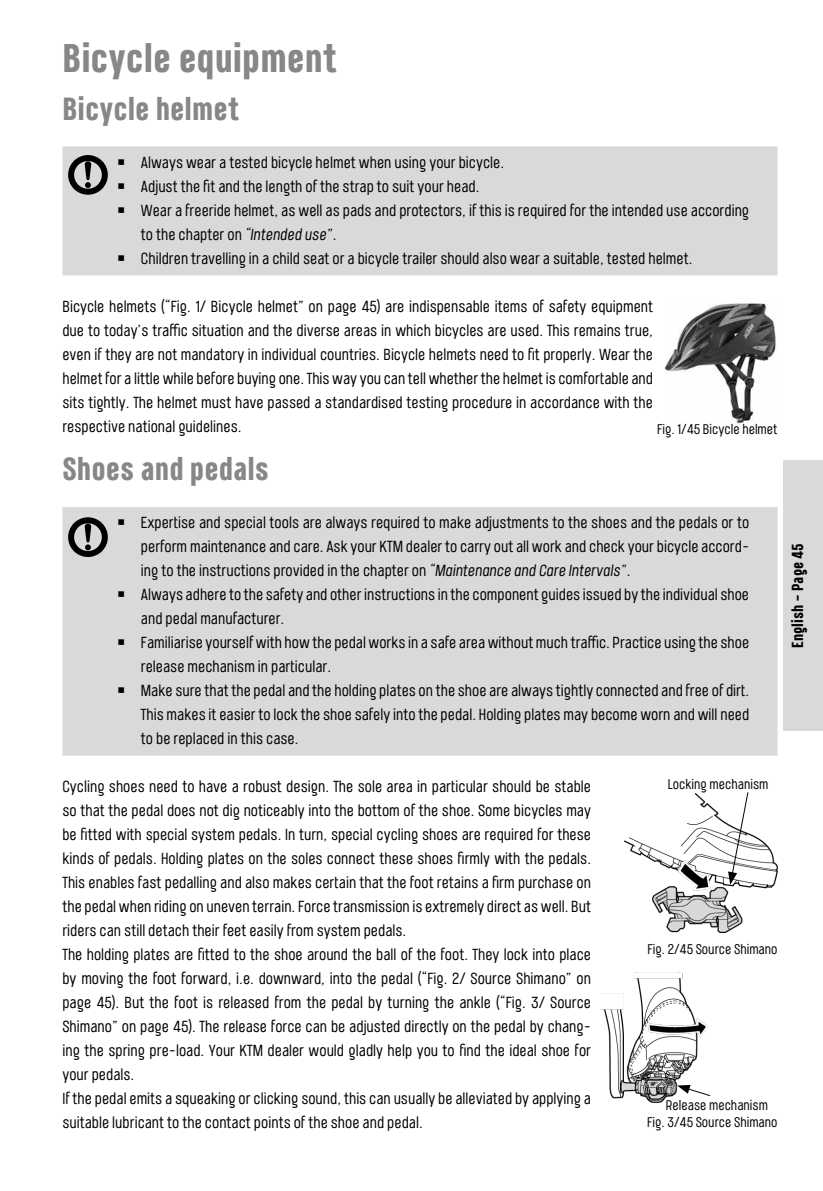
<style>
.page{position:relative;width:823px;height:1191px;background:#fff}
.page>*{position:absolute;margin:0;border:0;box-sizing:border-box;transform-origin:0 0}
.t1{font:700 40px "Port Condensed";color:#878787}
.t2{font:700 32px "Port Condensed";color:#878787}
.t3{font:16px/24px "Port Condensed";color:#000}
.t4{font:700 16px "Port Condensed";color:#000}
.t5{font:14px/16.8px "Port Condensed";color:#000}
.s1{font-weight:700}
.s2{font-style:italic}
</style>
<div class="page">
<div style="left:782px;top:460px;width:40px;height:271px;background:#d9d9d9"></div>
<div style="left:62px;top:146px;width:715px;height:129px;background:#d9d9d9"></div>
<svg style="left:64px;top:152px;width:47px;height:46px;background:#8d8d8d"></svg>
<img style="left:664px;top:303px;width:112px;height:120px">
<div style="left:62px;top:507px;width:715px;height:248px;background:#d9d9d9"></div>
<svg style="left:64px;top:514px;width:47px;height:47px;background:#8f8f8f"></svg>
<img style="left:624px;top:793px;width:153px;height:139px">
<img style="left:600px;top:972px;width:106px;height:130px">
<h1 class="t1" style="left:62px;top:32px;width:276px">Bicycle equipment</h1>
<h2 class="t2" style="left:62px;top:88px;width:178px">Bicycle helmet</h2>
<p class="t3" style="left:118px;top:150px;width:387px"><span class="s1">￭</span> Always wear a tested bicycle helmet when using your bicycle.</p>
<p class="t3" style="left:118px;top:174px;width:362px">￭ Adjust the fit and the length of the strap to suit your head.</p>
<p class="t3" style="left:118px;top:198px;width:632px">￭ Wear a freeride helmet, as well as pads and protectors, if this is required for the intended use according</p>
<p class="t3" style="left:141px;top:222px;width:197px">to the chapter on <span class="s2">“Intended use”</span>.</p>
<p class="t3" style="left:118px;top:246px;width:575px">￭ Children travelling in a child seat or a bicycle trailer should also wear a suitable, tested helmet.</p>
<p class="t3" style="left:62px;top:294px;width:592px;text-align:justify">Bicycle helmets (“Fig. 1/ Bicycle helmet” on page 45) are indispensable items of safety equipment due to today’s traffic situation and the diverse areas in which bicycles are used. This remains true, even if they are not mandatory in individual countries. Bicycle helmets need to fit properly. Wear the helmet for a little while before buying one. This way you can tell whether the helmet is comfortable and sits tightly. The helmet must have passed a standardised testing procedure in accordance with the respective national guidelines.</p>
<h2 class="t2" style="left:62px;top:448px;width:208px">Shoes and pedals</h2>
<p class="t3" style="left:118px;top:510px;width:632px">￭ Expertise and special tools are always required to make adjustments to the shoes and the pedals or to</p>
<p class="t3" style="left:141px;top:534px;width:609px">perform maintenance and care. Ask your KTM dealer to carry out all work and check your bicycle accord-</p>
<p class="t3" style="left:141px;top:558px;width:490px">ing to the instructions provided in the chapter on <span class="s2">“Maintenance and Care Intervals”</span>.</p>
<p class="t3" style="left:118px;top:582px;width:632px">￭ Always adhere to the safety and other instructions in the component guides issued by the individual shoe</p>
<p class="t3" style="left:141px;top:606px;width:145px">and pedal manufacturer.</p>
<p class="t3" style="left:118px;top:630px;width:632px">￭ Familiarise yourself with how the pedal works in a safe area without much traffic. Practice using the shoe</p>
<p class="t3" style="left:141px;top:654px;width:191px">release mechanism in particular.</p>
<p class="t3" style="left:118px;top:678px;width:632px">￭ Make sure that the pedal and the holding plates on the shoe are always tightly connected and free of dirt.</p>
<p class="t3" style="left:141px;top:702px;width:609px">This makes it easier to lock the shoe safely into the pedal. Holding plates may become worn and will need</p>
<p class="t3" style="left:141px;top:726px;width:159px">to be replaced in this case.</p>
<p class="t5" style="left:667px;top:775px;width:102px">Locking mechanism</p>
<p class="t5" style="left:657px;top:420px;width:122px">Fig. 1/45 Bicycle helmet</p>
<p class="t3" style="left:62px;top:774px;width:530px">Cycling shoes need to have a robust design. The sole area in particular should be stable so that the pedal does not dig noticeably into the bottom of the shoe. Some bicycles may be fitted with special system pedals. In turn, special cycling shoes are required for these kinds of pedals. Holding plates on the soles connect these shoes firmly with the pedals.<br>This enables fast pedalling and also makes certain that the foot retains a firm purchase on the pedal when riding on uneven terrain. Force transmission is extremely direct as well. But riders can still detach their feet easily from system pedals.<br>The holding plates are fitted to the shoe around the ball of the foot. They lock into place</p>
<p class="t5" style="left:647px;top:940px;width:132px">Fig. 2/45 Source Shimano</p>
<p class="t3" style="left:62px;top:966px;width:530px">by moving the foot forward, i.e. downward, into the pedal (“Fig. 2/ Source Shimano” on page 45). But the foot is released from the pedal by turning the ankle (“Fig. 3/ Source Shimano” on page 45). The release force can be adjusted directly on the pedal by chang&shy;ing the spring pre-load. Your KTM dealer would gladly help you to find the ideal shoe for your pedals.<br>If the pedal emits a squeaking or clicking sound, this can usually be alleviated by applying a suitable lubricant to the contact points of the shoe and pedal.</p>
<p class="t5" style="left:646px;top:1096px;width:132px;text-indent:19px">Release mechanism<br>Fig. 3/45 Source Shimano</p>
<p class="t4" style="left:786px;top:647px;width:106px;rotate:-90deg">English – Page 45</p>
</div>
